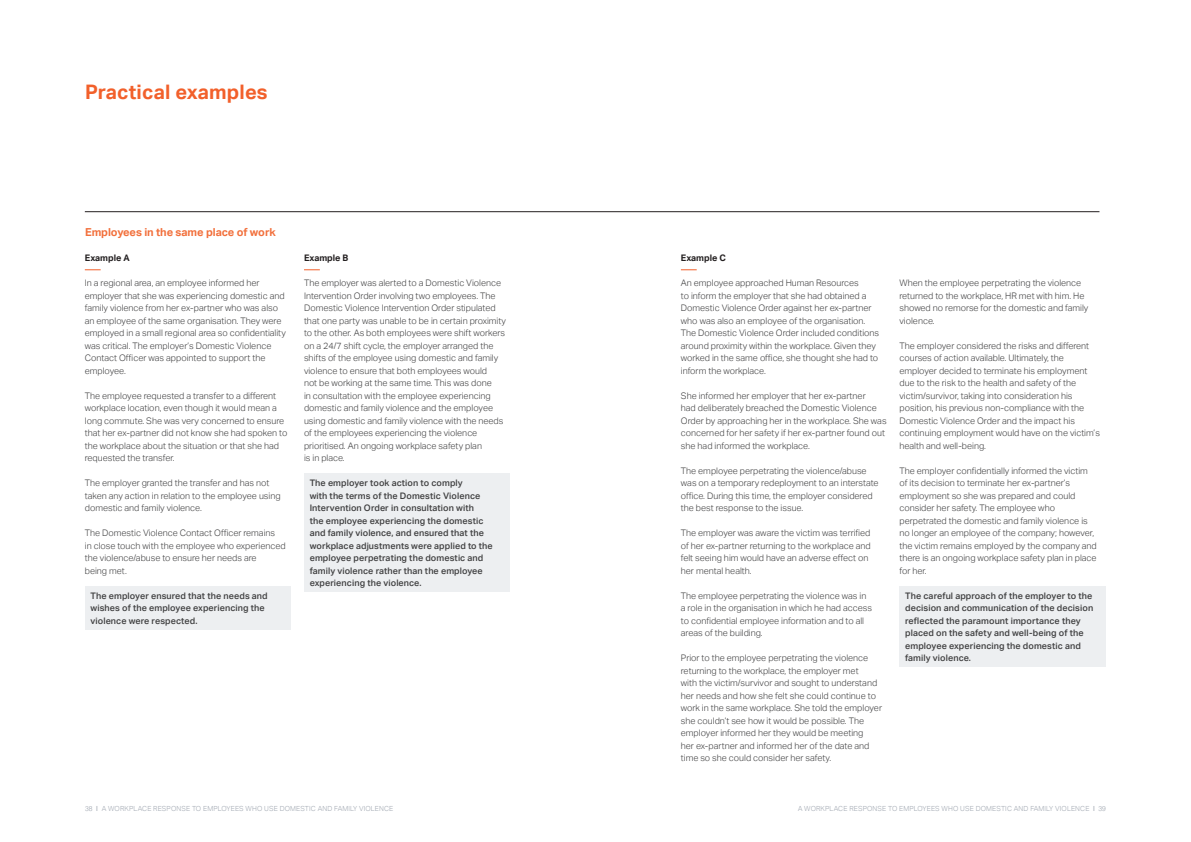
<style>
.page{position:relative;width:1191px;height:842px;background:#fff}
.page>*{position:absolute;margin:0;border:0;box-sizing:border-box;transform-origin:0 0}
.A_Head{font:700 20px "Aktiv Grotesk";letter-spacing:.01em;color:#f2602b}
.casestudy_bodycopy_m{font:700 11px "Aktiv Grotesk";letter-spacing:-.005em;color:#f2703c}
.bodycopy{font:300 9px/12.5px "Aktiv Grotesk";color:#3e3e3f}
.casestudy_bodycopy_m-2{font:500 9px/12.5px "Aktiv Grotesk";letter-spacing:.01em;color:#3e3e3f}
.bodycopy_bold{font:300 9px/12.5px "Aktiv Grotesk";color:#3e3e3f}
.casestudy_bodycopy{font:700 9px "Aktiv Grotesk";color:#231f20}
.t1{font:300 7px "Aktiv Grotesk";letter-spacing:.02em;color:#9ea5af}
.s1{font-family:"Swiss 721 BT"}
.s2{font-weight:400}
</style>
<div class="page">
<hr style="left:85px;top:211px;width:1014px;height:1px;background:#231f20">
<div style="left:85px;top:586px;width:206px;height:44px;background:#edeff1"></div>
<svg style="left:85px;top:270px;width:16px;height:1px"></svg>
<div style="left:304px;top:473px;width:206px;height:119px;background:#edeff1"></div>
<svg style="left:304px;top:270px;width:16px;height:1px"></svg>
<div style="left:899px;top:586px;width:207px;height:81px;background:#edeff1"></div>
<svg style="left:681px;top:270px;width:15px;height:1px"></svg>
<p class="A_Head" style="left:85px;top:80px;width:184px">Practical examples</p>
<p class="casestudy_bodycopy_m" style="left:85px;top:226px;width:192px">Employees in the same place of work</p>
<p class="casestudy_bodycopy" style="left:85px;top:253px;width:46px">Example A</p>
<p class="bodycopy" style="left:85px;top:277px;width:202px">In a regional area, an employee informed her employer that she was experiencing domestic and family violence from her ex-partner who was also an employee of the same organisation. They were employed in a small regional area so confidentiality was critical. The employer’s Domestic Violence Contact Officer was appointed to support the employee.</p>
<p class="bodycopy" style="left:85px;top:389px;width:204px">The employee requested a transfer to a different workplace location, even though it would mean a long commute. She was very concerned to ensure that her ex-partner did not know she had spoken to the workplace about the situation or that she had requested the transfer.</p>
<p class="bodycopy" style="left:85px;top:477px;width:197px">The employer granted the transfer and has not taken any action in relation to the employee using domestic and family violence.</p>
<p class="bodycopy" style="left:85px;top:527px;width:202px">The Domestic Violence Contact Officer remains<br>in close touch with the employee who experienced the violence/abuse to ensure her needs are<br>being met.</p>
<p class="casestudy_bodycopy_m-2" style="left:90px;top:589px;width:179px">The employer ensured that the needs and wishes of the employee experiencing the violence were respected.</p>
<p class="casestudy_bodycopy" style="left:304px;top:253px;width:46px">Example B</p>
<p class="bodycopy" style="left:304px;top:277px;width:203px">The employer was alerted to a Domestic Violence Intervention Order involving two employees. The Domestic Violence Intervention Order stipulated that one party was unable to be in certain proximity to the other. As both employees were shift workers on a 24/7 shift cycle, the employer arranged the shifts of the employee using domestic and family violence to ensure that both employees would<br>not be working at the same time. This was done<br>in consultation with the employee experiencing domestic and family violence and the employee using domestic and family violence with the needs of the employees experiencing the violence prioritised. An ongoing workplace safety plan<br>is in place.</p>
<p class="casestudy_bodycopy_m-2" style="left:310px;top:477px;width:185px">The employer took action to comply<br>with the terms of the Domestic Violence Intervention Order in consultation with<br>the employee experiencing the domestic and family violence, and ensured that the workplace adjustments were applied to the employee perpetrating the domestic and family violence rather than the employee experiencing the violence.</p>
<p class="casestudy_bodycopy" style="left:681px;top:253px;width:47px">Example C</p>
<p class="bodycopy_bold" style="left:681px;top:277px;width:200px">An employee approached Human Resources<br>to inform the employer that she had obtained a Domestic Violence Order against her ex-partner who was also an employee of the organisation.<br>The Domestic Violence Order included conditions around proximity within the workplace. Given they worked in the same office, she thought she had to inform the workplace.</p>
<p class="bodycopy" style="left:681px;top:389px;width:207px">She informed her employer that her ex-partner<br>had deliberately breached the Domestic Violence Order by approaching her in the workplace. She was concerned for her safety if her ex-partner found out she had informed the workplace.</p>
<p class="bodycopy" style="left:681px;top:464px;width:199px">The employee perpetrating the violence/abuse was on a temporary redeployment to an interstate office. During this time, the employer considered the best response to the issue.</p>
<p class="bodycopy" style="left:681px;top:527px;width:191px">The employer was aware the victim was terrified of her ex-partner returning to the workplace and felt seeing him would have an adverse effect on her mental health.</p>
<p class="bodycopy" style="left:681px;top:589px;width:193px">The employee perpetrating the violence was in a role in the organisation in which he had access to confidential employee information and to all areas of the building.</p>
<p class="bodycopy" style="left:681px;top:652px;width:203px">Prior to the employee perpetrating the violence returning to the workplace, the employer met<br>with the victim/survivor and sought to understand her needs and how she felt she could continue to work in the same workplace. She told the employer she couldn’t see how it would be possible. The employer informed her they would be meeting<br>her ex-partner and informed her of the date and time so she could consider her safety.</p>
<p class="bodycopy" style="left:899px;top:277px;width:190px">When the employee perpetrating the violence returned to the workplace, HR met with him. He showed no remorse for the domestic and family violence.</p>
<p class="bodycopy" style="left:899px;top:339px;width:202px">The employer considered the risks and different courses of action available. Ultimately, the employer decided to terminate his employment due to the risk to the health and safety of the victim/survivor, taking into consideration his position, his previous non-compliance with the Domestic Violence Order and the impact his continuing employment would have on the victim’s health and well-being.</p>
<p class="bodycopy" style="left:899px;top:464px;width:199px">The employer confidentially informed the victim of its decision to terminate her ex-partner’s employment so she was prepared and could consider her safety. The employee who perpetrated the domestic and family violence is no longer an employee of the company; however, the victim remains employed by the company and there is an ongoing workplace safety plan in place for her.</p>
<p class="casestudy_bodycopy_m-2" style="left:905px;top:589px;width:190px">The careful approach of the employer to the decision and communication of the decision reflected the paramount importance they placed on the safety and well-being of the employee experiencing the domestic and family violence.</p>
<p class="t1" style="left:85px;top:804px;width:310px"><span class="s1">38</span> <span class="s2">I</span> A WORKPLACE RESPONSE TO EMPLOYEES WHO USE DOMESTIC AND FAMILY VIOLENCE</p>
<p class="t1" style="left:798px;top:804px;width:309px"><span class="s1">A</span> WORKPLACE RESPONSE TO EMPLOYEES WHO USE DOMESTIC AND FAMILY VIOLENCE <span class="s2">I</span> <span class="s1">39</span></p>
</div>
